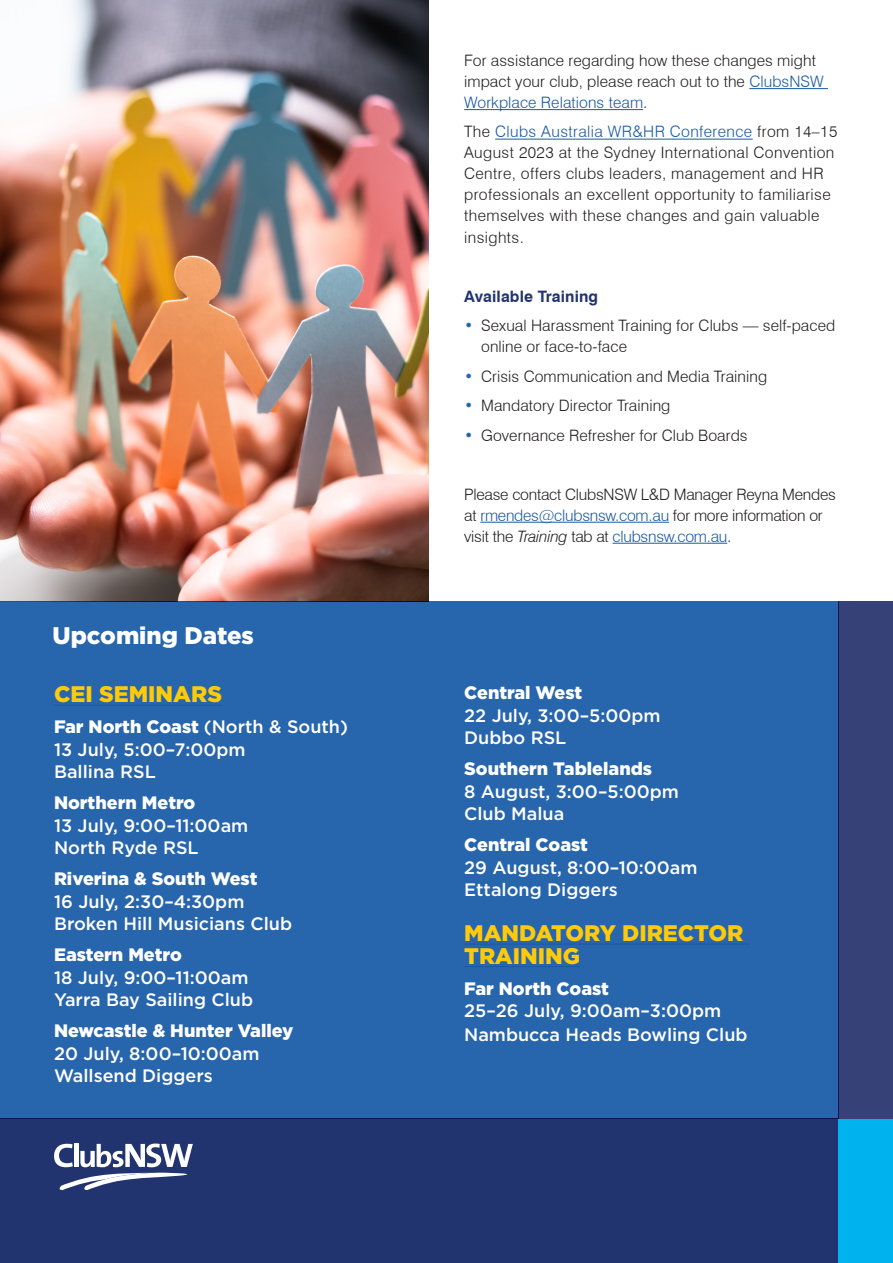
<style>
.page{position:relative;width:893px;height:1263px;background:#fff}
.page>*{position:absolute;margin:0;border:0;box-sizing:border-box;transform-origin:0 0}
.t1{font:900 24px "Gotham";color:#fff}
.t2{font:900 22.5px/22.5px "Gotham";color:#feca0a}
.t3{font:500 18px/22.5px "Gotham";color:#fff}
.t4{font:900 18px/22.5px "Gotham";color:#fff}
.t5{font:300 15.75px/21px "Swiss 721 BT";letter-spacing:.005em;color:#231f20}
.t6{font:300 15.75px/21px "Swiss 721 BT";letter-spacing:.025em;color:#231f20}
.t7{font:300 15.75px/21px "Swiss 721 BT";letter-spacing:-.015em;color:#231f20}
.t8{font:700 15.75px "Swiss 721 BT";letter-spacing:.005em;color:#22346f}
.s1{font-weight:500}
.s2{color:#1a59a4}
.s3{font-weight:700;color:#2765ac}
.s4{font-style:italic}
</style>
<div class="page">
<div style="left:0;top:1119px;width:839px;height:144px;background:#22346f"></div>
<div style="left:839px;top:1119px;width:54px;height:144px;background:#00b3ef"></div>
<svg style="left:54px;top:1143px;width:139px;height:47px"></svg>
<img style="left:0;top:0;width:428px;height:602px">
<div style="left:839px;top:602px;width:54px;height:517px;background:#354177"></div>
<div style="left:0;top:602px;width:839px;height:517px;background:#2765ac"></div>
<hr style="left:54px;top:705px;width:168px;height:1px;background:#1a59a4">
<hr style="left:749px;top:88px;width:79px;height:1px;background:#1a59a4">
<hr style="left:464px;top:109px;width:179px;height:1px;background:#1a59a4">
<hr style="left:495px;top:139px;width:258px;height:1px;background:#1a59a4">
<hr style="left:480px;top:522px;width:189px;height:1px;background:#1a59a4">
<hr style="left:613px;top:543px;width:114px;height:1px;background:#1a59a4">
<hr style="left:464px;top:944px;width:286px;height:1px;background:#1a59a4">
<hr style="left:464px;top:966px;width:116px;height:1px;background:#1a59a4">
<p class="t1" style="left:53px;top:622px;width:203px">Upcoming Dates</p>
<p class="t2" style="left:54px;top:682px;width:169px">CEI SEMINARS</p>
<p class="t4" style="left:54px;top:715px;width:296px">Far North Coast <span class="s1">(North &amp; South)</span></p>
<p class="t3" style="left:54px;top:738px;width:193px">13 July, 5:00–7:00pm</p>
<p class="t3" style="left:54px;top:760px;width:103px">Ballina RSL</p>
<p class="t4" style="left:54px;top:791px;width:143px">Northern Metro</p>
<p class="t3" style="left:54px;top:814px;width:196px">13 July, 9:00–11:00am</p>
<p class="t3" style="left:54px;top:836px;width:146px">North Ryde RSL</p>
<p class="t4" style="left:54px;top:867px;width:205px">Riverina &amp; South West</p>
<p class="t3" style="left:54px;top:890px;width:192px">16 July, 2:30–4:30pm</p>
<p class="t3" style="left:54px;top:912px;width:240px">Broken Hill Musicians Club</p>
<p class="t4" style="left:54px;top:943px;width:129px">Eastern Metro</p>
<p class="t3" style="left:54px;top:966px;width:196px">18 July, 9:00–11:00am</p>
<p class="t3" style="left:54px;top:988px;width:201px">Yarra Bay Sailing Club</p>
<p class="t4" style="left:54px;top:1019px;width:241px">Newcastle &amp; Hunter Valley<br><span class="s1">20 July, 8:00–10:00am</span></p>
<p class="t3" style="left:54px;top:1064px;width:160px">Wallsend Diggers</p>
<p class="t5" style="left:464px;top:50px;width:361px">For assistance regarding how these changes might impact your club, please reach out to the <span class="s2">ClubsNSW<br>Workplace Relations team</span>.</p>
<p class="t6" style="left:464px;top:121px;width:375px">The <span class="s2">Clubs Australia WR&amp;HR Conference</span> from 14–15<br>August 2023 at the Sydney International Convention Centre, offers clubs leaders, management and HR professionals an excellent opportunity to familiarise themselves with these changes and gain valuable insights.</p>
<p class="t8" style="left:464px;top:286px;width:135px">Available Training</p>
<p class="t5" style="left:481px;top:315px;width:355px;text-indent:-17px"><span class="s3">•</span> Sexual Harassment Training for Clubs — self-paced online or face-to-face</p>
<p class="t5" style="left:464px;top:365px;width:304px"><span class="s3">•</span> Crisis Communication and Media Training</p>
<p class="t5" style="left:464px;top:395px;width:208px"><span class="s3">•</span> Mandatory Director Training</p>
<p class="t5" style="left:464px;top:424px;width:285px"><span class="s3">•</span> Governance Refresher for Club Boards</p>
<p class="t7" style="left:464px;top:483px;width:373px">Please contact ClubsNSW L&amp;D Manager Reyna Mendes at <span class="s2">rmendes@clubsnsw.com.au</span> for more information or visit the <span class="s4">Training</span> tab at <span class="s2">clubsnsw.com.au</span>.</p>
<p class="t4" style="left:464px;top:681px;width:120px">Central West</p>
<p class="t3" style="left:464px;top:703px;width:198px">22 July, 3:00–5:00pm</p>
<p class="t3" style="left:464px;top:726px;width:104px">Dubbo RSL</p>
<p class="t4" style="left:464px;top:757px;width:189px">Southern Tablelands</p>
<p class="t3" style="left:464px;top:779px;width:216px">8 August, 3:00–5:00pm<br>Club Malua</p>
<p class="t4" style="left:464px;top:833px;width:125px">Central Coast</p>
<p class="t3" style="left:464px;top:855px;width:235px">29 August, 8:00–10:00am</p>
<p class="t3" style="left:464px;top:878px;width:155px">Ettalong Diggers</p>
<p class="t2" style="left:464px;top:921px;width:281px">MANDATORY DIRECTOR<br>TRAINING</p>
<p class="t4" style="left:464px;top:976px;width:146px">Far North Coast</p>
<p class="t3" style="left:464px;top:999px;width:259px">25–26 July, 9:00am–3:00pm</p>
<p class="t3" style="left:464px;top:1023px;width:285px">Nambucca Heads Bowling Club</p>
</div>
